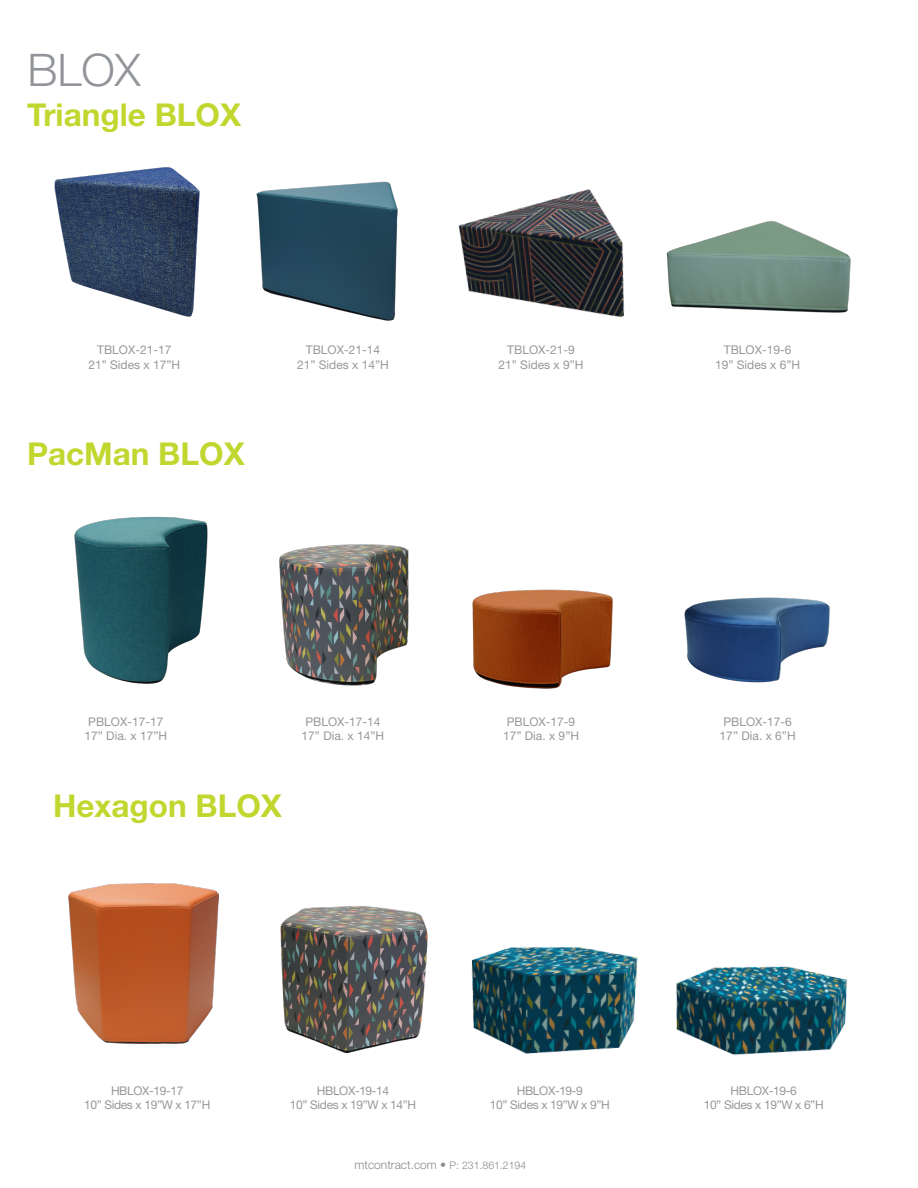
<style>
.page{position:relative;width:918px;height:1188px;background:#fff}
.page>*{position:absolute;margin:0;border:0;box-sizing:border-box;transform-origin:0 0}
.t1{font:300 45px "Helvetica Neue LT Std";color:#919498}
.t2{font:700 31.5px "Helvetica Neue LT Std";color:#c1d72f}
.t3{font:12px/14.4px "Helvetica Neue LT Std";color:#97989a;text-align:center}
.t4{font:12px/14.4px "Helvetica Neue LT Std";letter-spacing:-.03em;color:#97989a;text-align:center}
.t5{font:300 12px "Helvetica Neue LT Std";color:#878a8e}
.s1{font-size:10.5px}
</style>
<div class="page">
<img style="left:54px;top:167px;width:146px;height:150px">
<img style="left:256px;top:181px;width:142px;height:139px">
<img style="left:666px;top:220px;width:185px;height:93px">
<img style="left:74px;top:516px;width:134px;height:168px">
<img style="left:279px;top:544px;width:130px;height:142px">
<img style="left:472px;top:589px;width:141px;height:100px">
<img style="left:684px;top:597px;width:146px;height:86px">
<img style="left:68px;top:883px;width:150px;height:160px">
<img style="left:280px;top:905px;width:148px;height:149px">
<img style="left:676px;top:966px;width:172px;height:89px">
<img style="left:471px;top:947px;width:167px;height:107px">
<img style="left:458px;top:189px;width:167px;height:128px">
<h1 class="t1" style="left:27px;top:43px;width:115px">BLOX</h1>
<h2 class="t2" style="left:27px;top:95px;width:216px">Triangle BLOX</h2>
<p class="t3" style="left:88px;top:343px;width:93px">TBLOX-21-17<br>21” Sides x 17”H</p>
<p class="t3" style="left:297px;top:343px;width:93px">TBLOX-21-14<br>21” Sides x 14”H</p>
<p class="t3" style="left:499px;top:343px;width:87px">TBLOX-21-9<br>21” Sides x 9”H</p>
<p class="t3" style="left:715px;top:343px;width:87px">TBLOX-19-6<br>19” Sides x 6”H</p>
<h2 class="t2" style="left:27px;top:435px;width:219px">PacMan BLOX</h2>
<p class="t3" style="left:85px;top:714px;width:84px">PBLOX-17-17<br>17” Dia. x 17”H</p>
<p class="t3" style="left:302px;top:714px;width:84px">PBLOX-17-14<br>17” Dia. x 14”H</p>
<p class="t3" style="left:503px;top:714px;width:78px">PBLOX-17-9<br>17” Dia. x 9”H</p>
<p class="t3" style="left:720px;top:714px;width:78px">PBLOX-17-6<br>17” Dia. x 6”H</p>
<h2 class="t2" style="left:53px;top:787px;width:230px">Hexagon BLOX</h2>
<p class="t4" style="left:84px;top:1083px;width:128px">HBLOX-19-17<br>10” Sides x 19”W x 17”H</p>
<p class="t4" style="left:290px;top:1083px;width:128px">HBLOX-19-14<br>10” Sides x 19”W x 14”H</p>
<p class="t4" style="left:490px;top:1083px;width:122px">HBLOX-19-9<br>10” Sides x 19”W x 9”H</p>
<p class="t4" style="left:704px;top:1083px;width:122px">HBLOX-19-6<br>10” Sides x 19”W x 6”H</p>
<p class="t5" style="left:355px;top:1157px;width:173px">mtcontract.com • <span class="s1">P: 231.861.2194</span></p>
</div>
